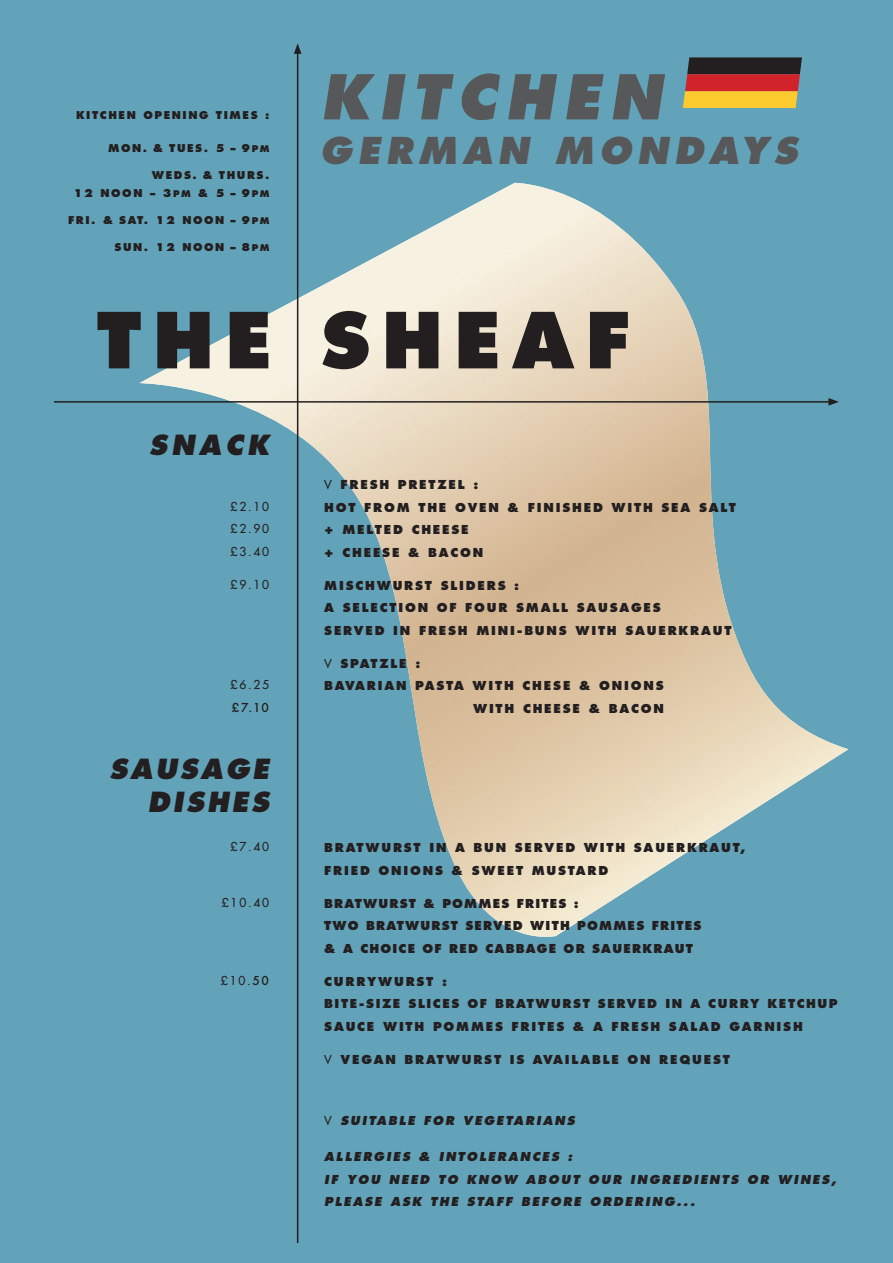
<style>
.page{position:relative;width:893px;height:1263px;background:#63a3b9}
.page>*{position:absolute;margin:0;border:0;box-sizing:border-box;transform-origin:0 0}
.t1{font:800 75px "Futura";letter-spacing:.15em;color:#231f20}
.t2{font:italic 800 60px "Futura";letter-spacing:.15em;color:#57585a}
.t3{font:italic 800 36px "Futura";letter-spacing:.15em;color:#57585a}
.t4{font:italic 800 27px/33px "Futura";letter-spacing:.1em;color:#231f20;text-align:right}
.t5{font:800 12px "Futura";letter-spacing:.15em;color:#231f20}
.t6{font:italic 800 12px "Futura";letter-spacing:.15em;color:#231f20}
.t7{font:800 12px "Futura";letter-spacing:.1em;color:#231f20}
.t8{font:800 12px "Futura";letter-spacing:.13em;color:#231f20}
.t9{font:12px "Futura";letter-spacing:.15em;color:#231f20}
.t10{font:500 12px "Futura";color:#231f20}
.t11{font:800 10.5px "Futura";letter-spacing:.15em;color:#231f20}
.s1{font-size:9px}
.s2{font-weight:500}
.s3{font-weight:400}
.s4{font-weight:400;font-style:normal}
</style>
<div class="page">
<img style="left:139px;top:183px;width:709px;height:754px">
<hr style="left:297px;top:52px;width:1px;height:1191px;background:#231f20">
<svg style="left:294px;top:43px;width:7px;height:11px"></svg>
<hr style="left:54px;top:401px;width:777px;height:2px;background:#231f20">
<svg style="left:828px;top:398px;width:11px;height:8px"></svg>
<svg style="left:683px;top:57px;width:119px;height:51px;background:#a15e32"></svg>
<p class="t11" style="left:76px;top:108px;width:195px">KITCHEN OPENING TIMES :</p>
<p class="t11" style="left:108px;top:141px;width:163px">MON. &amp; TUES. 5 – 9<span class="s1">PM</span></p>
<p class="t11" style="left:152px;top:168px;width:119px">WEDS. &amp; THURS.</p>
<p class="t11" style="left:74px;top:186px;width:197px">12 NOON – 3<span class="s1">PM</span> &amp; 5 – 9<span class="s1">PM</span></p>
<p class="t11" style="left:68px;top:213px;width:203px">FRI. &amp; SAT. 12 NOON – 9<span class="s1">PM</span></p>
<p class="t11" style="left:115px;top:240px;width:156px">SUN. 12 NOON – 8<span class="s1">PM</span></p>
<p class="t2" style="left:320px;top:59px;width:343px">KITCHEN</p>
<p class="t3" style="left:320px;top:128px;width:479px">GERMAN MONDAYS</p>
<p class="t1" style="left:97px;top:293px;width:535px">THE SHEAF</p>
<p class="t4" style="left:149px;top:429px;width:121px">SNACK</p>
<p class="t9" style="left:231px;top:499px;width:40px">£2.10</p>
<p class="t9" style="left:231px;top:521px;width:40px">£2.90</p>
<p class="t9" style="left:231px;top:544px;width:40px">£3.40</p>
<p class="t9" style="left:231px;top:577px;width:40px">£9.10</p>
<p class="t9" style="left:231px;top:677px;width:40px">£6.25</p>
<p class="t10" style="left:232px;top:699px;width:39px">£7.10</p>
<p class="t4" style="left:110px;top:753px;width:161px">SAUSAGE<br>DISHES</p>
<p class="t9" style="left:231px;top:839px;width:40px">£7.40</p>
<p class="t9" style="left:222px;top:895px;width:49px">£10.40</p>
<p class="t9" style="left:221px;top:973px;width:50px">£10.<span class="s2">50</span></p>
<p class="t5" style="left:324px;top:477px;width:156px"><span class="s3">V</span> FRESH PRETZEL :</p>
<p class="t5" style="left:324px;top:499px;width:413px">HOT FROM THE OVEN &amp; FINISHED WITH SEA SALT</p>
<p class="t5" style="left:324px;top:522px;width:146px">+ MELTED CHEESE</p>
<p class="t5" style="left:324px;top:544px;width:161px">+ CHEESE &amp; BACON</p>
<p class="t5" style="left:324px;top:577px;width:197px">MISCHWURST SLIDERS :</p>
<p class="t5" style="left:324px;top:600px;width:338px">A SELECTION OF FOUR SMALL SAUSAGES</p>
<p class="t5" style="left:324px;top:622px;width:409px">SERVED IN FRESH MINI-BUNS WITH SAUERKRAUT</p>
<p class="t5" style="left:324px;top:655px;width:98px"><span class="s3">V</span> SPATZLE :</p>
<p class="t5" style="left:324px;top:678px;width:341px">BAVARIAN PASTA WITH CHESE &amp; ONIONS</p>
<p class="t5" style="left:473px;top:700px;width:192px">WITH CHEESE &amp; BACON</p>
<p class="t5" style="left:324px;top:840px;width:423px">BRATWURST IN A BUN SERVED WITH SAUERKRAUT,</p>
<p class="t5" style="left:324px;top:862px;width:286px">FRIED ONIONS &amp; SWEET MUSTARD</p>
<p class="t7" style="left:324px;top:895px;width:256px">BRATWURST &amp; POMMES FRITES :</p>
<p class="t7" style="left:324px;top:918px;width:379px">TWO BRATWURST SERVED WITH POMMES FRITES</p>
<p class="t7" style="left:324px;top:940px;width:370px">&amp; A CHOICE OF RED CABBAGE OR SAUERKRAUT</p>
<p class="t5" style="left:324px;top:973px;width:124px">CURRYWURST :</p>
<p class="t8" style="left:324px;top:996px;width:515px">BITE-SIZE SLICES OF BRATWURST SERVED IN A CURRY KETCHUP</p>
<p class="t5" style="left:324px;top:1018px;width:480px">SAUCE WITH POMMES FRITES &amp; A FRESH SALAD GARNISH</p>
<p class="t5" style="left:324px;top:1051px;width:407px"><span class="s3">V</span> VEGAN BRATWURST IS AVAILABLE ON REQUEST</p>
<p class="t6" style="left:324px;top:1113px;width:252px"><span class="s4">V</span> SUITABLE FOR VEGETARIANS</p>
<p class="t6" style="left:324px;top:1149px;width:250px">ALLERGIES &amp; INTOLERANCES :</p>
<p class="t6" style="left:324px;top:1171px;width:514px">IF YOU NEED TO KNOW ABOUT OUR INGREDIENTS OR WINES,</p>
<p class="t6" style="left:324px;top:1194px;width:372px">PLEASE ASK THE STAFF BEFORE ORDERING...</p>
</div>
